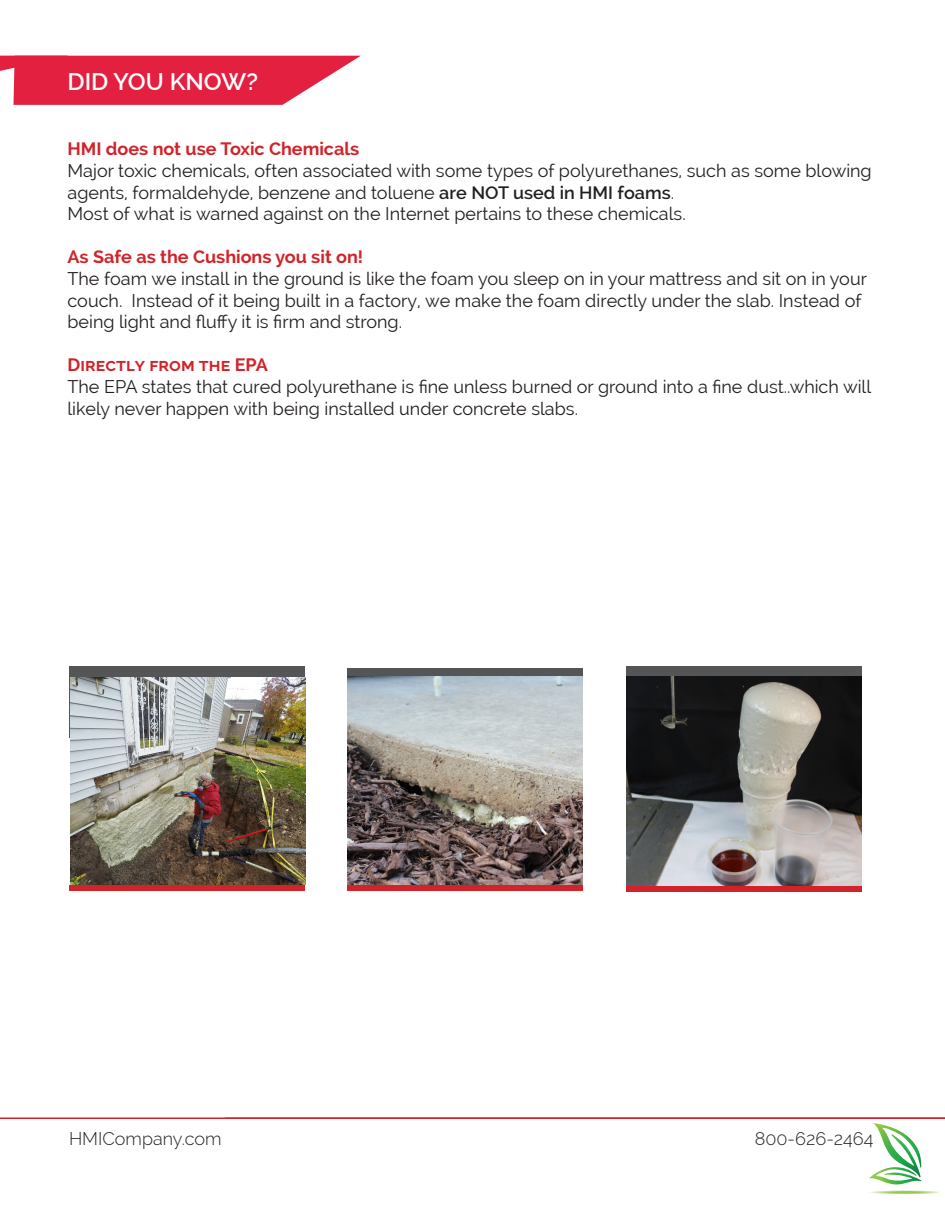
<style>
.page{position:relative;width:945px;height:1215px;background:#fff}
.page>*{position:absolute;margin:0;border:0;box-sizing:border-box;transform-origin:0 0}
.t1{font:600 24px "Raleway";color:#fff}
.t2{font:18px/21.6px "Raleway";color:#231f20}
.t3{font:700 18px "Raleway";color:#d1232a}
.t4{font:300 18px "Raleway";color:#231f20}
.s1{font-weight:600}
</style>
<div class="page">
<hr style="left:0;top:1118px;width:945px;height:1px;background:#d1232a">
<svg style="left:869px;top:1123px;width:70px;height:71px"></svg>
<svg style="left:0;top:56px;width:360px;height:49px;background:#e63e5a"></svg>
<div style="left:70px;top:667px;width:235px;height:71px;background:#545557"></div>
<img style="left:70px;top:677px;width:235px;height:208px">
<div style="left:70px;top:885px;width:235px;height:5px;background:#d1232a"></div>
<div style="left:347px;top:668px;width:236px;height:72px;background:#545557"></div>
<img style="left:347px;top:676px;width:236px;height:209px">
<div style="left:347px;top:885px;width:236px;height:5px;background:#d1232a"></div>
<div style="left:626px;top:667px;width:236px;height:69px;background:#545557"></div>
<img style="left:626px;top:676px;width:236px;height:210px">
<div style="left:626px;top:886px;width:236px;height:6px;background:#d1232a"></div>
<p class="t1" style="left:68px;top:68px;width:192px">DID YOU KNOW?</p>
<p class="t3" style="left:68px;top:139px;width:293px">HMI does not use Toxic Chemicals</p>
<p class="t2" style="left:68px;top:160px;width:806px">Major toxic chemicals, often associated with some types of polyurethanes, such as some blowing agents, formaldehyde, benzene and toluene <span class="s1">are NOT used in HMI foams</span>.</p>
<p class="t2" style="left:68px;top:203px;width:620px">Most of what is warned against on the Internet pertains to these chemicals.</p>
<p class="t3" style="left:68px;top:247px;width:297px">As Safe as the Cushions you sit on!</p>
<p class="t2" style="left:68px;top:268px;width:801px">The foam we install in the ground is like the foam you sleep on in your mattress and sit on in your couch. Instead of it being built in a factory, we make the foam directly under the slab. Instead of</p>
<p class="t2" style="left:68px;top:311px;width:336px">being light and fluffy it is firm and strong.</p>
<p class="t3" style="left:68px;top:355px;width:202px">Directly from the EPA</p>
<p class="t2" style="left:68px;top:376px;width:805px">The EPA states that cured polyurethane is fine unless burned or ground into a fine dust..which will likely never happen with being installed under concrete slabs.</p>
<p class="t4" style="left:69px;top:1128px;width:154px">HMICompany.com</p>
<p class="t4" style="left:755px;top:1128px;width:120px">800-626-2464</p>
</div>
